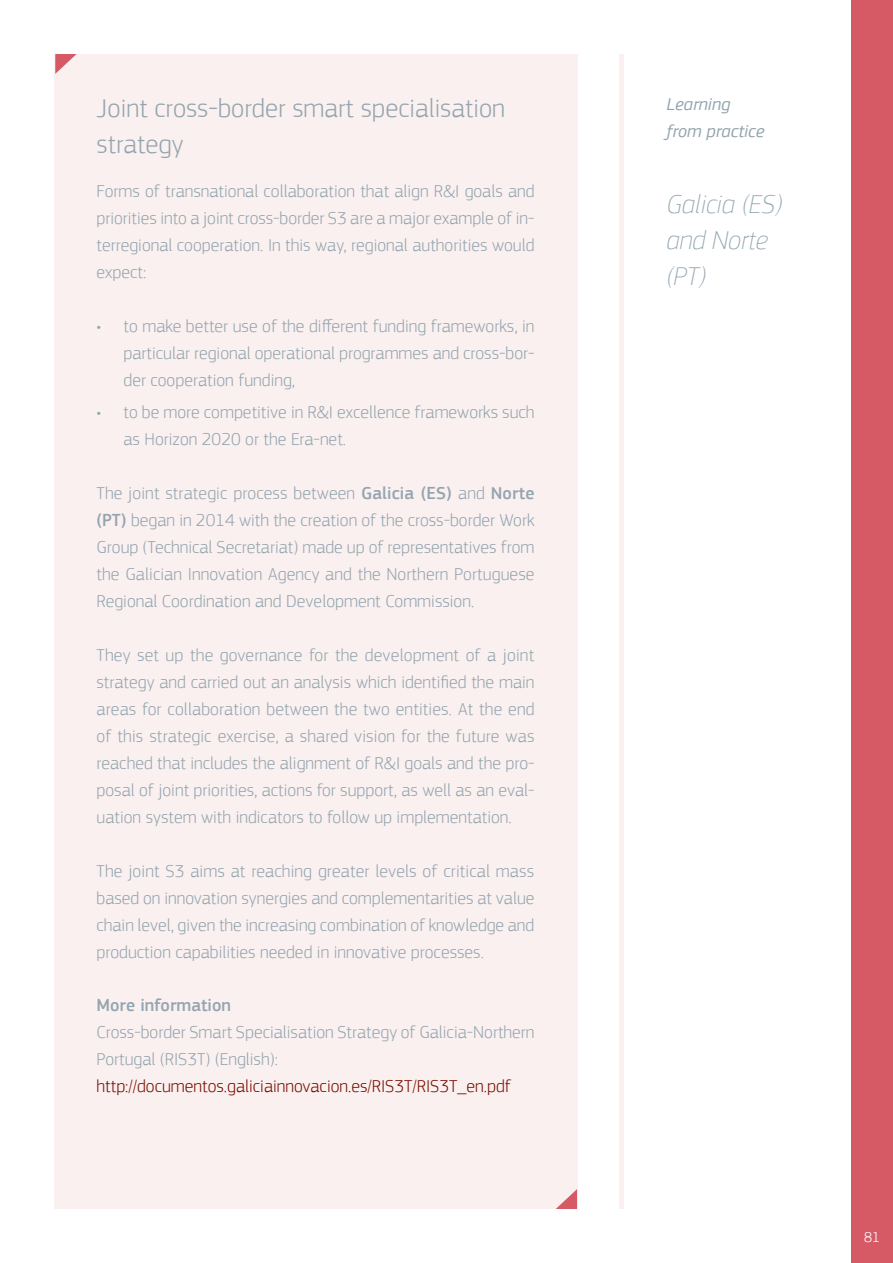
<style>
.page{position:relative;width:893px;height:1263px;background:#fff}
.page>*{position:absolute;margin:0;border:0;box-sizing:border-box;transform-origin:0 0}
.t1{font:300 27px/36px "EC Square Sans Pro";color:#94a5af}
.t2{font:italic 100 27px/36px "EC Square Sans Pro";color:#94a5af}
.t3{font:300 18px/27px "EC Square Sans Pro";color:#94a5af;text-align:justify}
.t4{font:300 18px "EC Square Sans Pro";color:#770f00}
.t5{font:italic 18px/27px "EC Square Sans Pro";color:#94a5af}
.t6{font:500 18px "EC Square Sans Pro";color:#94a5af}
.t7{font:300 15px "EC Square Sans Pro";color:#fff}
.s1{font-weight:500}
</style>
<div class="page">
<div style="left:852px;top:0;width:41px;height:1263px;background:#d55a66"></div>
<hr style="left:620px;top:54px;width:4px;height:1155px;background:#fbf0f0">
<div style="left:54px;top:54px;width:523px;height:1155px;background:#fbf0f0"></div>
<svg style="left:55px;top:54px;width:22px;height:20px"></svg>
<svg style="left:556px;top:1189px;width:21px;height:20px"></svg>
<h1 class="t1" style="left:97px;top:90px;width:410px">Joint cross-border smart specialisation strategy</h1>
<p class="t3" style="left:97px;top:178px;width:439px">Forms of transnational collaboration that align R&amp;I goals and priorities into a joint cross-border S3 are a major example of in&shy;terregional cooperation. In this way, regional authorities would expect:</p>
<p class="t3" style="left:124px;top:313px;width:412px;text-indent:-27px">• to make better use of the different funding frameworks, in particular regional operational programmes and cross-bor&shy;der cooperation funding,</p>
<p class="t3" style="left:124px;top:399px;width:412px;text-indent:-27px">• to be more competitive in R&amp;I excellence frameworks such as Horizon 2020 or the Era-net.</p>
<p class="t3" style="left:97px;top:480px;width:440px">The joint strategic process between <span class="s1">Galicia (ES)</span> and <span class="s1">Norte (PT)</span> began in 2014 with the creation of the cross-border Work Group (Technical Secretariat) made up of representatives from the Galician Innovation Agency and the Northern Portuguese Regional Coordination and Development Commission.</p>
<p class="t3" style="left:97px;top:642px;width:440px">They set up the governance for the development of a joint strategy and carried out an analysis which identified the main areas for collaboration between the two entities. At the end of this strategic exercise, a shared vision for the future was reached that includes the alignment of R&amp;I goals and the pro&shy;posal of joint priorities, actions for support, as well as an eval&shy;uation system with indicators to follow up implementation.</p>
<p class="t3" style="left:97px;top:858px;width:439px">The joint S3 aims at reaching greater levels of critical mass based on innovation synergies and complementarities at value chain level, given the increasing combination of knowledge and production capabilities needed in innovative processes.</p>
<p class="t6" style="left:97px;top:995px;width:136px">More information</p>
<p class="t3" style="left:97px;top:1019px;width:439px">Cross-border Smart Specialisation Strategy of Galicia-Northern<br>Portugal (RIS3T) (English):</p>
<p class="t4" style="left:97px;top:1076px;width:416px">http://documentos.galiciainnovacion.es/RIS3T/RIS3T_en.pdf</p>
<p class="t5" style="left:666px;top:91px;width:100px">Learning from practice</p>
<h1 class="t2" style="left:666px;top:185px;width:117px">Galicia (ES) and Norte (PT)</h1>
<p class="t7" style="left:864px;top:1228px;width:18px">81</p>
</div>
